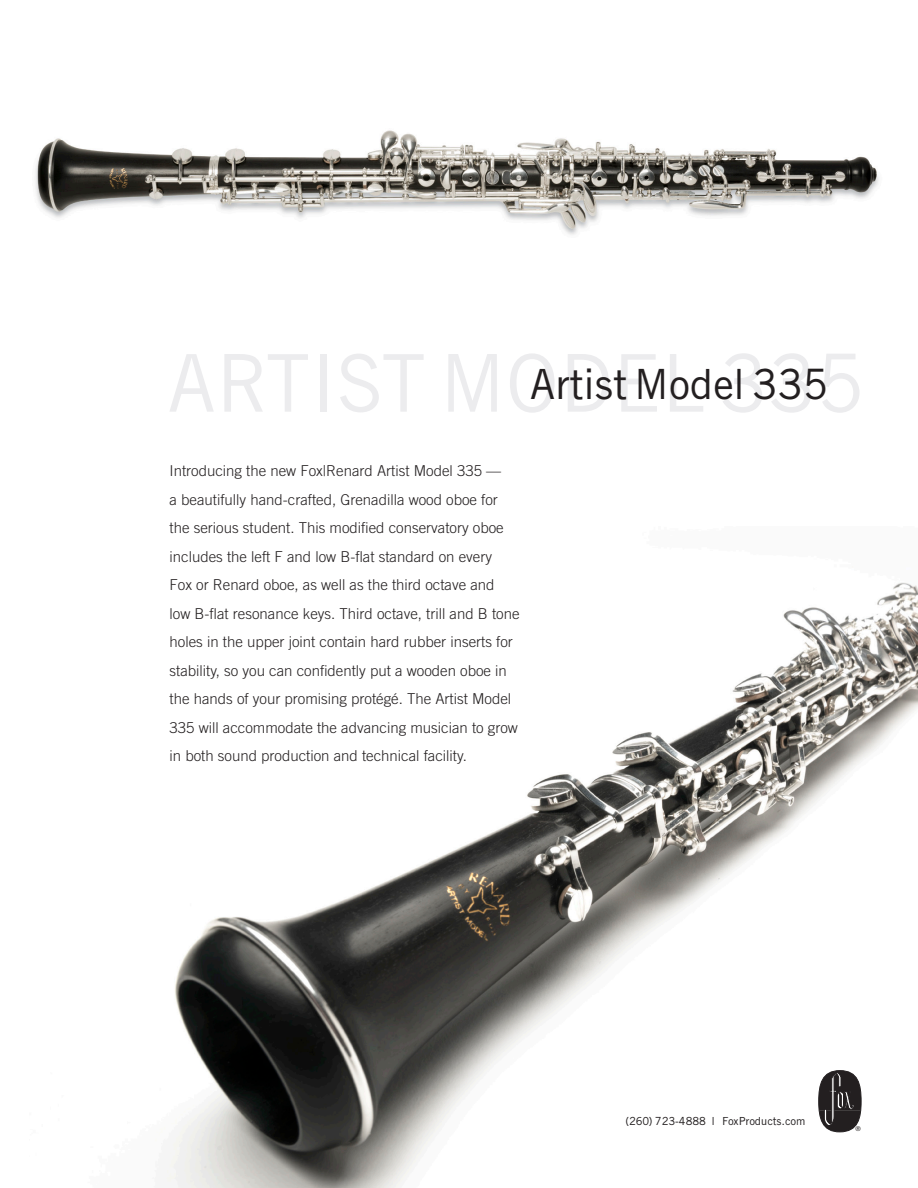
<style>
.page{position:relative;width:918px;height:1188px;background:#fff}
.page>*{position:absolute;margin:0;border:0;box-sizing:border-box;transform-origin:0 0}
.t1{font:45px "Trade Gothic Rgl";color:#231f20}
.t2{font:300 15px/28.5px "Trade Gothic";color:#231f20}
.t3{font:12px "Trade Gothic Rgl";color:#231f20}
.t4{font:6.6px "Helvetica Neue";color:#231f20}
</style>
<div class="page">
<img style="left:166px;top:582px;width:752px;height:606px">
<img style="left:35px;top:130px;width:844px;height:105px">
<svg style="left:818px;top:1070px;width:44px;height:62px"></svg>
<p class="t1" style="left:530px;top:354px;width:299px">Artist Model 335</p>
<p class="t2" style="left:170px;top:456px;width:352px">Introducing the new Fox|Renard Artist Model 335 —<br>a beautifully hand-crafted, Grenadilla wood oboe for the serious student. This modified conservatory oboe includes the left F and low B-flat standard on every<br>Fox or Renard oboe, as well as the third octave and<br>low B-flat resonance keys. Third octave, trill and B tone holes in the upper joint contain hard rubber inserts for stability, so you can confidently put a wooden oboe in the hands of your promising protégé. The Artist Model 335 will accommodate the advancing musician to grow in both sound production and technical facility.</p>
<p class="t3" style="left:625px;top:1113px;width:182px">(260) 723-4888 l FoxProducts.com</p>
<p class="t4" style="left:856px;top:1125px;width:7px">®</p>
</div>
